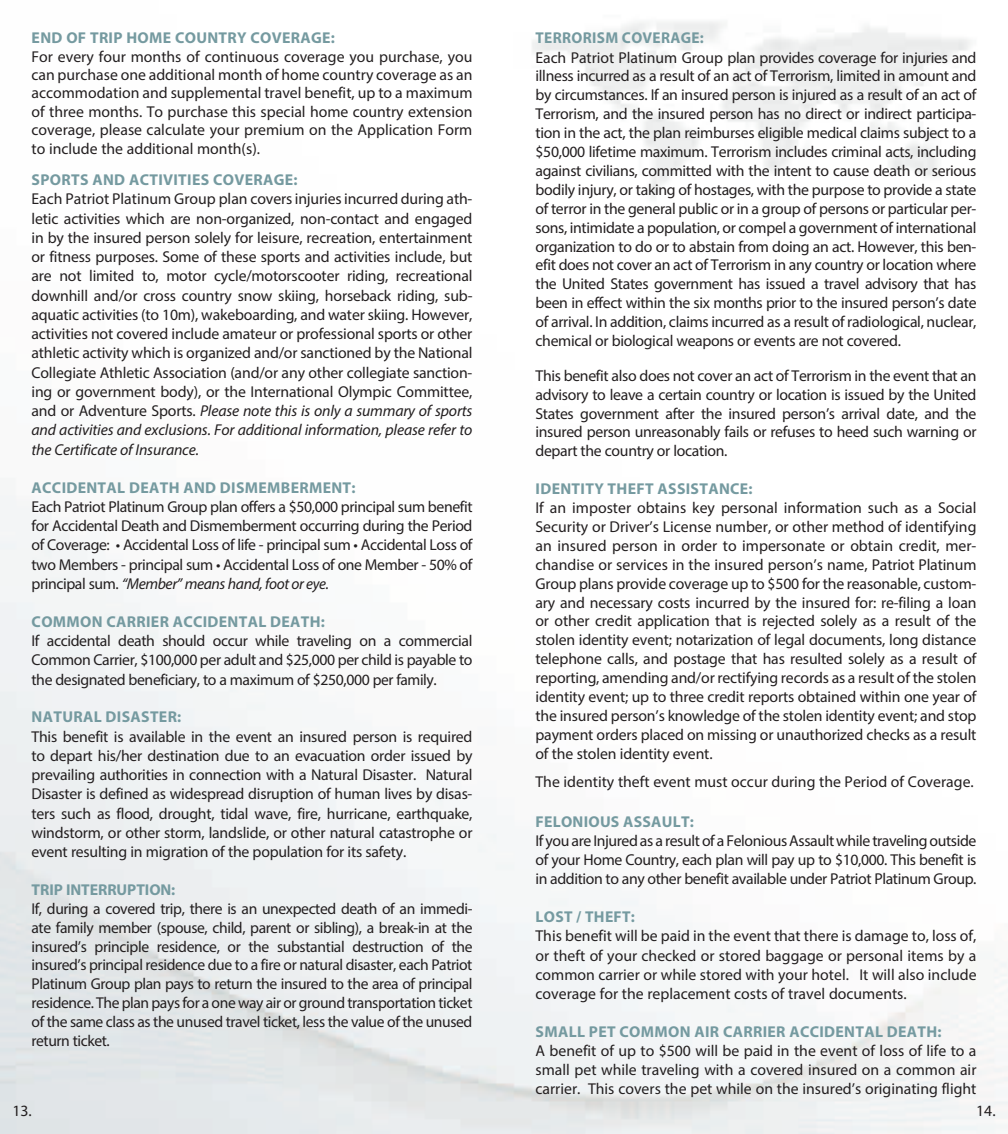
<style>
.page{position:relative;width:1008px;height:1134px;background:#fff}
.page>*{position:absolute;margin:0;border:0;box-sizing:border-box;transform-origin:0 0}
.t1{font:15.75px/18.9px "Myriad Pro";letter-spacing:-.015em;color:#231f20;text-align:justify}
.t2{font:700 15.75px "Myriad Pro";letter-spacing:.02em;color:#759aa0}
.t3{font:700 15.75px "Myriad Pro";letter-spacing:-.005em;color:#759aa0}
.s1{font-style:italic}
</style>
<div class="page">
<p class="t2" style="left:32px;top:28px;width:305px">END OF TRIP HOME COUNTRY COVERAGE:</p>
<p class="t1" style="left:32px;top:47px;width:443px;line-height:18.4px">For every four months of continuous coverage you purchase, you can purchase one additional month of home country coverage as an accommodation and supplemental travel benefit, up to a maximum of three months. To purchase this special home country extension coverage, please calculate your premium on the Application Form to include the additional month(s).</p>
<p class="t2" style="left:32px;top:169px;width:267px">SPORTS AND ACTIVITIES COVERAGE:</p>
<p class="t1" style="left:32px;top:189px;width:443px">Each Patriot Platinum Group plan covers injuries incurred during ath&shy;letic activities which are non-organized, non-contact and engaged in by the insured person solely for leisure, recreation, entertainment or fitness purposes. Some of these sports and activities include, but are not limited to, motor cycle/motorscooter riding, recreational downhill and/or cross country snow skiing, horseback riding, sub&shy;aquatic activities (to 10m), wakeboarding, and water skiing. However, activities not covered include amateur or professional sports or other athletic activity which is organized and/or sanctioned by the National Collegiate Athletic Association (and/or any other collegiate sanction&shy;ing or government body), or the International Olympic Committee, and or Adventure Sports. <span class="s1">Please note this is only a summary of sports and activities and exclusions. For additional information, please refer to the Certificate of Insurance.</span></p>
<p class="t2" style="left:32px;top:477px;width:325px">ACCIDENTAL DEATH AND DISMEMBERMENT:</p>
<p class="t1" style="left:32px;top:497px;width:443px">Each Patriot Platinum Group plan offers a $50,000 principal sum benefit for Accidental Death and Dismemberment occurring during the Period of Coverage: • Accidental Loss of life - principal sum • Accidental Loss of two Members - principal sum • Accidental Loss of one Member - 50% of principal sum. <span class="s1">“Member” means hand, foot or eye.</span></p>
<p class="t2" style="left:32px;top:611px;width:295px">COMMON CARRIER ACCIDENTAL DEATH:</p>
<p class="t1" style="left:32px;top:631px;width:443px">If accidental death should occur while traveling on a commercial Common Carrier, $100,000 per adult and $25,000 per child is payable to the designated beneficiary, to a maximum of $250,000 per family.</p>
<p class="t2" style="left:32px;top:707px;width:151px">NATURAL DISASTER:</p>
<p class="t1" style="left:32px;top:726px;width:443px">This benefit is available in the event an insured person is required to depart his/her destination due to an evacuation order issued by prevailing authorities in connection with a Natural Disaster. Natural Disaster is defined as widespread disruption of human lives by disas&shy;ters such as flood, drought, tidal wave, fire, hurricane, earthquake, windstorm, or other storm, landslide, or other natural catastrophe or event resulting in migration of the population for its safety.</p>
<p class="t3" style="left:32px;top:879px;width:145px">TRIP INTERRUPTION:</p>
<p class="t1" style="left:32px;top:899px;width:443px">If, during a covered trip, there is an unexpected death of an immedi&shy;ate family member (spouse, child, parent or sibling), a break-in at the insured’s principle residence, or the substantial destruction of the insured’s principal residence due to a fire or natural disaster, each Patriot Platinum Group plan pays to return the insured to the area of principal residence. The plan pays for a one way air or ground transportation ticket of the same class as the unused travel ticket, less the value of the unused return ticket.</p>
<p class="t2" style="left:536px;top:28px;width:170px">TERRORISM COVERAGE:</p>
<p class="t1" style="left:536px;top:48px;width:443px">Each Patriot Platinum Group plan provides coverage for injuries and illness incurred as a result of an act of Terrorism, limited in amount and by circumstances. If an insured person is injured as a result of an act of Terrorism, and the insured person has no direct or indirect participa&shy;tion in the act, the plan reimburses eligible medical claims subject to a $50,000 lifetime maximum. Terrorism includes criminal acts, including against civilians, committed with the intent to cause death or serious bodily injury, or taking of hostages, with the purpose to provide a state of terror in the general public or in a group of persons or particular per&shy;sons, intimidate a population, or compel a government of international organization to do or to abstain from doing an act. However, this ben&shy;efit does not cover an act of Terrorism in any country or location where the United States government has issued a travel advisory that has been in effect within the six months prior to the insured person’s date of arrival. In addition, claims incurred as a result of radiological, nuclear, chemical or biological weapons or events are not covered.</p>
<p class="t1" style="left:536px;top:366px;width:443px">This benefit also does not cover an act of Terrorism in the event that an advisory to leave a certain country or location is issued by the United States government after the insured person’s arrival date, and the insured person unreasonably fails or refuses to heed such warning or depart the country or location.</p>
<p class="t2" style="left:536px;top:479px;width:218px">IDENTITY THEFT ASSISTANCE:</p>
<p class="t1" style="left:536px;top:498px;width:443px">If an imposter obtains key personal information such as a Social Security or Driver’s License number, or other method of identifying an insured person in order to impersonate or obtain credit, mer&shy;chandise or services in the insured person’s name, Patriot Platinum Group plans provide coverage up to $500 for the reasonable, custom&shy;ary and necessary costs incurred by the insured for: re-filing a loan or other credit application that is rejected solely as a result of the stolen identity event; notarization of legal documents, long distance telephone calls, and postage that has resulted solely as a result of reporting, amending and/or rectifying records as a result of the stolen identity event; up to three credit reports obtained within one year of the insured person’s knowledge of the stolen identity event; and stop payment orders placed on missing or unauthorized checks as a result of the stolen identity event.</p>
<p class="t1" style="left:536px;top:772px;width:440px">The identity theft event must occur during the Period of Coverage.</p>
<p class="t2" style="left:536px;top:811px;width:160px">FELONIOUS ASSAULT:</p>
<p class="t1" style="left:536px;top:831px;width:443px">If you are Injured as a result of a Felonious Assault while traveling outside of your Home Country, each plan will pay up to $10,000. This benefit is in addition to any other benefit available under Patriot Platinum Group.</p>
<p class="t2" style="left:536px;top:907px;width:101px">LOST / THEFT:</p>
<p class="t1" style="left:536px;top:926px;width:443px">This benefit will be paid in the event that there is damage to, loss of, or theft of your checked or stored baggage or personal items by a common carrier or while stored with your hotel. It will also include coverage for the replacement costs of travel documents.</p>
<p class="t2" style="left:536px;top:1022px;width:407px">SMALL PET COMMON AIR CARRIER ACCIDENTAL DEATH:</p>
<p class="t1" style="left:536px;top:1041px;width:443px">A benefit of up to $500 will be paid in the event of loss of life to a small pet while traveling with a covered insured on a common air carrier. This covers the pet while on the insured’s originating flight</p>
<p class="t1" style="left:12px;top:1101px;width:21px">13.</p>
<p class="t1" style="left:976px;top:1101px;width:21px">14.</p>
</div>
